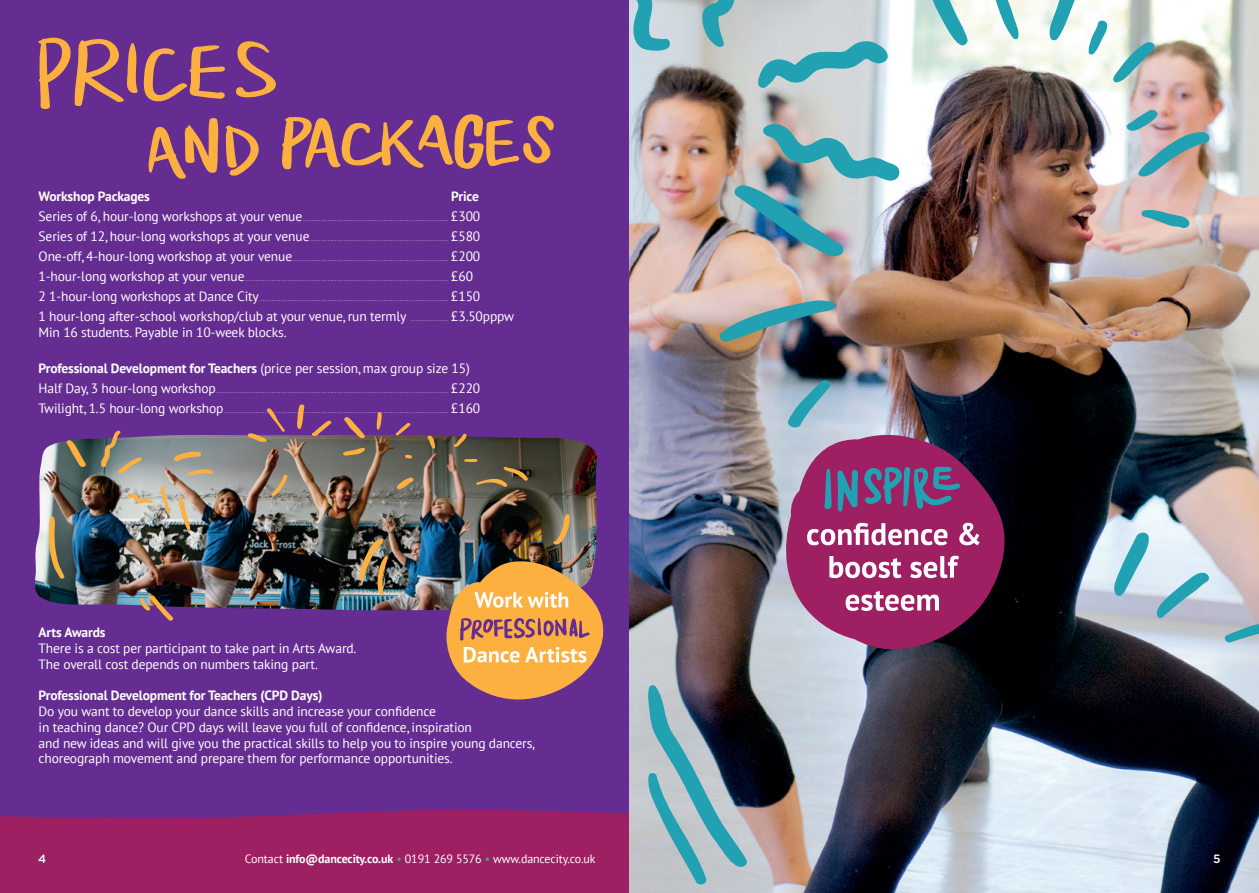
<style>
.page{position:relative;width:1259px;height:893px;background:#fff}
.page>*{position:absolute;margin:0;border:0;box-sizing:border-box;transform-origin:0 0}
.t1{font:13.5px/15.8px "PT Sans";letter-spacing:-.01em;color:#fff}
.t2{font:700 13.5px "PT Sans";letter-spacing:-.01em;color:#fff}
.t3{font:12px "PT Sans";letter-spacing:-.01em;color:#fff}
.t4{font:500 12px "Gotham Rounded";color:#fff}
.t5{font:6px "PT Sans";color:#fff}
.s1{font-weight:700}
.s2{color:#2bb572}
</style>
<div class="page">
<div style="left:0;top:0;width:629px;height:893px;background:#652d91"></div>
<img style="left:35px;top:435px;width:562px;height:176px">
<svg style="left:446px;top:558px;width:158px;height:142px"></svg>
<svg style="left:297px;top:404px;width:8px;height:25px"></svg>
<svg style="left:311px;top:420px;width:21px;height:17px"></svg>
<svg style="left:359px;top:538px;width:29px;height:58px;background:#7c6c4d"></svg>
<svg style="left:178px;top:497px;width:13px;height:34px"></svg>
<svg style="left:160px;top:486px;width:10px;height:28px"></svg>
<svg style="left:187px;top:468px;width:27px;height:8px"></svg>
<svg style="left:172px;top:451px;width:30px;height:11px"></svg>
<svg style="left:49px;top:516px;width:16px;height:64px"></svg>
<svg style="left:140px;top:594px;width:35px;height:27px"></svg>
<svg style="left:65px;top:439px;width:22px;height:28px"></svg>
<svg style="left:101px;top:430px;width:42px;height:46px;background:#8b8382"></svg>
<svg style="left:126px;top:493px;width:27px;height:11px"></svg>
<svg style="left:342px;top:448px;width:23px;height:8px"></svg>
<svg style="left:343px;top:417px;width:22px;height:21px"></svg>
<svg style="left:376px;top:412px;width:6px;height:18px"></svg>
<svg style="left:395px;top:423px;width:17px;height:13px"></svg>
<svg style="left:405px;top:455px;width:7px;height:4px"></svg>
<svg style="left:426px;top:435px;width:9px;height:14px"></svg>
<svg style="left:453px;top:433px;width:14px;height:14px"></svg>
<hr style="left:464px;top:459px;width:14px;height:3px;background:#fbb03f;border-radius:2px">
<svg style="left:475px;top:466px;width:53px;height:21px"></svg>
<svg style="left:554px;top:514px;width:16px;height:32px"></svg>
<svg style="left:396px;top:477px;width:19px;height:13px"></svg>
<svg style="left:247px;top:408px;width:38px;height:35px"></svg>
<svg style="left:271px;top:474px;width:17px;height:22px"></svg>
<div style="left:0;top:809px;width:629px;height:84px;background:#9e1f62"></div>
<img style="left:629px;top:0;width:630px;height:893px">
<svg style="left:782px;top:434px;width:225px;height:215px;background:#873666"></svg>
<svg style="left:959px;top:523px;width:20px;height:22px"></svg>
<svg style="left:829px;top:556px;width:72px;height:22px"></svg>
<svg style="left:910px;top:556px;width:49px;height:22px"></svg>
<svg style="left:845px;top:591px;width:94px;height:20px"></svg>
<svg style="left:823px;top:468px;width:8px;height:43px"></svg>
<svg style="left:837px;top:466px;width:124px;height:46px;background:#6b5382"></svg>
<svg style="left:757px;top:40px;width:130px;height:49px;background:#8fc2ca"></svg>
<svg style="left:701px;top:0;width:47px;height:48px;background:#8bb9bc"></svg>
<svg style="left:629px;top:0;width:45px;height:54px;background:#8dc3ce"></svg>
<img style="left:730px;top:123px;width:173px;height:135px">
<img style="left:716px;top:300px;width:120px;height:43px">
<svg style="left:785px;top:378px;width:48px;height:52px;background:#82b0c1"></svg>
<svg style="left:647px;top:685px;width:102px;height:202px;background:#74919c"></svg>
<svg style="left:1110px;top:531px;width:101px;height:87px;background:#b4d3df"></svg>
<svg style="left:1222px;top:623px;width:37px;height:21px"></svg>
<svg style="left:928px;top:0;width:40px;height:51px;background:#a0d3d2"></svg>
<svg style="left:1113px;top:40px;width:44px;height:42px;background:#9fc2c2"></svg>
<svg style="left:992px;top:0;width:27px;height:40px"></svg>
<img style="left:1126px;top:108px;width:86px;height:72px">
<svg style="left:1046px;top:0;width:61px;height:55px"></svg>
<svg style="left:1140px;top:209px;width:52px;height:21px"></svg>
<svg style="left:38px;top:37px;width:516px;height:142px"></svg>
<svg style="left:807px;top:523px;width:140px;height:22px"></svg>
<p class="t2" style="left:39px;top:187px;width:113px">Workshop Packages</p>
<p class="t2" style="left:451px;top:187px;width:29px">Price</p>
<p class="t1" style="left:39px;top:208px;width:265px">Series of 6, hour-long workshops at your venue</p>
<p class="t5" style="left:303px;top:215px;width:146px">.................................................................</p>
<p class="t1" style="left:451px;top:208px;width:31px">£300</p>
<p class="t1" style="left:39px;top:228px;width:272px">Series of 12, hour-long workshops at your venue</p>
<p class="t5" style="left:310px;top:235px;width:140px">..............................................................</p>
<p class="t1" style="left:451px;top:228px;width:31px">£580</p>
<p class="t1" style="left:39px;top:248px;width:255px">One-off, 4-hour-long workshop at your venue</p>
<p class="t5" style="left:292px;top:255px;width:158px">......................................................................</p>
<p class="t1" style="left:451px;top:248px;width:31px">£200</p>
<p class="t1" style="left:39px;top:268px;width:207px">1-hour-long workshop at your venue</p>
<p class="t5" style="left:245px;top:275px;width:205px">...........................................................................................</p>
<p class="t1" style="left:451px;top:268px;width:23px">£60</p>
<p class="t1" style="left:39px;top:288px;width:222px">2 1-hour-long workshops at Dance City</p>
<p class="t5" style="left:261px;top:295px;width:189px">....................................................................................</p>
<p class="t1" style="left:451px;top:288px;width:31px">£150</p>
<p class="t1" style="left:39px;top:308px;width:369px">1 hour-long after-school workshop/club at your venue, run termly</p>
<p class="t5" style="left:411px;top:315px;width:39px">.................</p>
<p class="t1" style="left:451px;top:308px;width:64px">£3.50pppw</p>
<p class="t1" style="left:39px;top:324px;width:249px">Min 16 students. Payable in 10-week blocks.</p>
<p class="t1" style="left:39px;top:358px;width:433px;line-height:20px"><span class="s1">Professional Development for Teachers</span> (price per session, max group size 15)<br>Half Day, 3 hour-long workshop</p>
<p class="t5" style="left:216px;top:387px;width:234px">........................................................................................................</p>
<p class="t1" style="left:451px;top:380px;width:31px">£220</p>
<p class="t1" style="left:39px;top:400px;width:186px">Twilight, 1.5 hour-long workshop</p>
<p class="t5" style="left:225px;top:407px;width:225px">....................................................................................................</p>
<p class="t1" style="left:451px;top:400px;width:31px">£160</p>
<p class="t2" style="left:39px;top:624px;width:69px">Arts Awards</p>
<p class="t1" style="left:39px;top:640px;width:319px">There is a cost per participant to take part in Arts Award.<br>The overall cost depends on numbers taking part.</p>
<p class="t2" style="left:39px;top:687px;width:285px">Professional Development for Teachers (CPD Days)</p>
<p class="t1" style="left:39px;top:703px;width:498px">Do you want to develop your dance skills and increase your confidence<br>in teaching dance? Our CPD days will leave you full of confidence, inspiration<br>and new ideas and will give you the practical skills to help you to inspire young dancers, choreograph movement and prepare them for performance opportunities.</p>
<p class="t4" style="left:38px;top:850px;width:10px">4</p>
<p class="t3" style="left:245px;top:851px;width:352px">Contact <span class="s1">info@dancecity.co.uk</span> <span class="s2">•</span> 0191 269 5576 <span class="s2">•</span> www.dancecity.co.uk</p>
<p class="t4" style="left:1213px;top:850px;width:9px">5</p>
</div>
